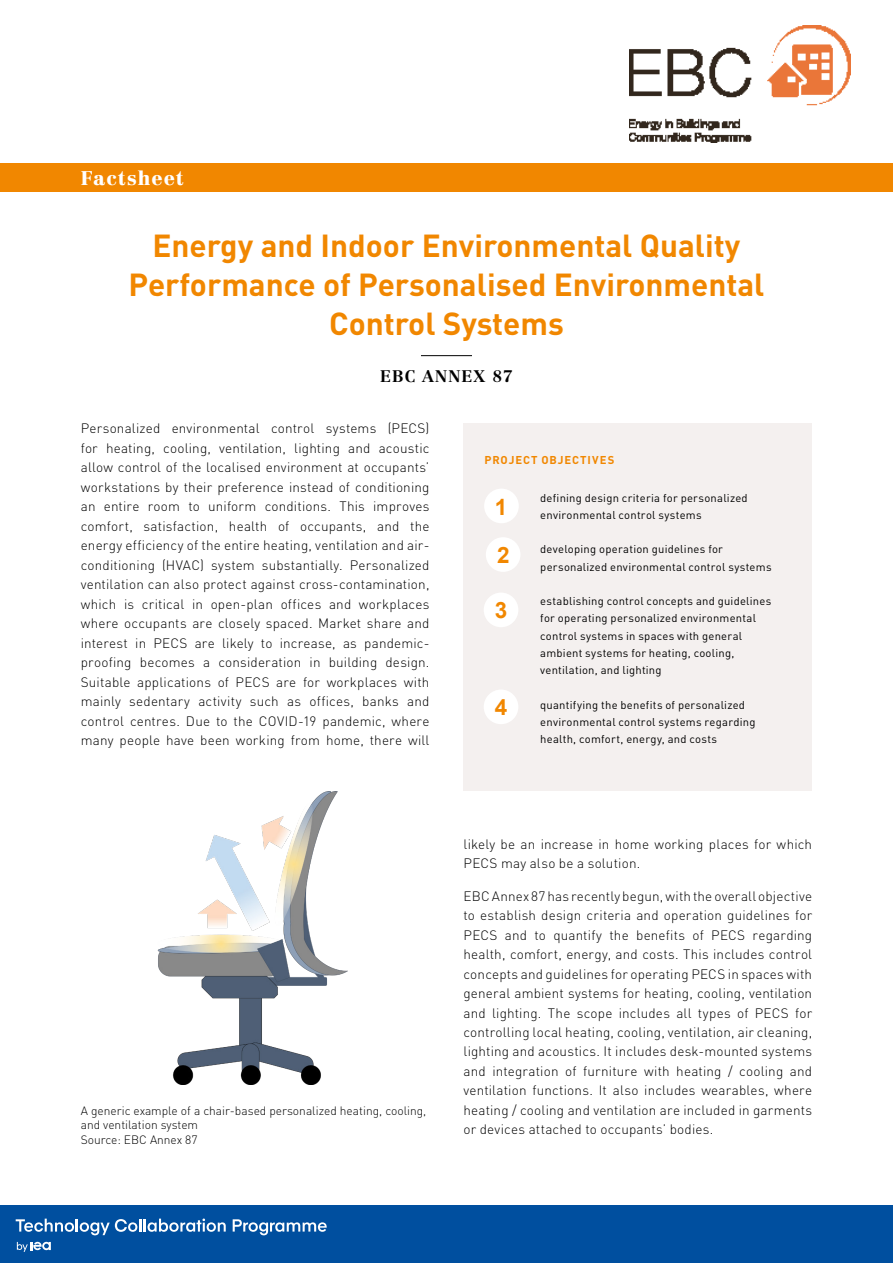
<style>
.page{position:relative;width:893px;height:1263px;background:#fff}
.page>*{position:absolute;margin:0;border:0;box-sizing:border-box;transform-origin:0 0}
.t1{font:700 31.5px/39px "DIN Pro";color:#f18700;text-align:center}
.t2{font:700 22.5px/48.6px "Arial";color:#f18700}
.t3{font:900 19.5px "Centennial LT Std";letter-spacing:.05em;color:#fff}
.t4{font:700 16.5px "Centennial LT Pro";letter-spacing:.06em;color:#000}
.t5{font:300 13.5px/19.5px "DIN Pro";letter-spacing:.015em;color:#000;text-align:justify}
.t6{font:300 12px/14.4px "DIN Pro";color:#000}
.t7{font:11.25px/17.2px "DIN Pro";letter-spacing:.02em;color:#000}
.t8{font:700 11.25px "DIN Pro";letter-spacing:.08em;color:#f18700}
</style>
<div class="page">
<img style="left:629px;top:26px;width:221px;height:116px">
<div style="left:0;top:164px;width:893px;height:28px;background:#f18700"></div>
<div style="left:0;top:1205px;width:893px;height:58px;background:#004f9f"></div>
<svg style="left:16px;top:1218px;width:210px;height:17px"></svg>
<svg style="left:233px;top:1219px;width:94px;height:16px"></svg>
<svg style="left:17px;top:1242px;width:34px;height:10px"></svg>
<hr style="left:421px;top:355px;width:51px;height:1px;background:#000">
<div style="left:463px;top:423px;width:349px;height:367px;background:#f4f0ef"></div>
<div style="left:483px;top:488px;width:37px;height:36px;background:#fff;border-radius:50%"></div>
<div style="left:483px;top:487px;width:37px;height:38px;border:2px solid #f4f0ef;border-radius:50%"></div>
<div style="left:485px;top:536px;width:36px;height:37px;background:#fff;border-radius:50%"></div>
<div style="left:484px;top:536px;width:38px;height:37px;border:2px solid #f4f0ef;border-radius:50%"></div>
<div style="left:483px;top:592px;width:36px;height:36px;background:#fff;border-radius:50%"></div>
<div style="left:482px;top:591px;width:38px;height:38px;border:2px solid #f4f0ef;border-radius:50%"></div>
<div style="left:483px;top:689px;width:36px;height:36px;background:#fff;border-radius:50%"></div>
<div style="left:482px;top:688px;width:38px;height:38px;border:2px solid #f4f0ef;border-radius:50%"></div>
<img style="left:157px;top:792px;width:190px;height:292px">
<h3 class="t3" style="left:81px;top:166px;width:105px">Factsheet</h3>
<h1 class="t1" style="left:129px;top:222px;width:637px">Energy and Indoor Environmental Quality<br>Performance of Personalised Environmental<br>Control Systems</h1>
<p class="t4" style="left:380px;top:365px;width:134px">EBC ANNEX 87</p>
<p class="t5" style="left:81px;top:418px;width:350px">Personalized environmental control systems (PECS) for heating, cooling, ventilation, lighting and acoustic allow control of the localised environment at occupants’ workstations by their preference instead of conditioning an entire room to uniform conditions. This improves comfort, satisfaction, health of occupants, and the energy efficiency of the entire heating, ventilation and air&shy;conditioning (HVAC) system substantially. Personalized ventilation can also protect against cross-contamination, which is critical in open-plan offices and workplaces where occupants are closely spaced. Market share and interest in PECS are likely to increase, as pandemic&shy;proofing becomes a consideration in building design.<br>Suitable applications of PECS are for workplaces with mainly sedentary activity such as offices, banks and control centres. Due to the COVID-19 pandemic, where many people have been working from home, there will</p>
<p class="t8" style="left:484px;top:451px;width:131px">PROJECT OBJECTIVES</p>
<h2 class="t2" style="left:495px;top:483px;width:16px">1<br>2</h2>
<p class="t7" style="left:540px;top:488px;width:209px">defining design criteria for personalized environmental control systems</p>
<p class="t7" style="left:540px;top:540px;width:233px">developing operation guidelines for personalized environmental control systems</p>
<p class="t7" style="left:540px;top:591px;width:233px">establishing control concepts and guidelines for operating personalized environmental control systems in spaces with general ambient systems for heating, cooling, ventilation, and lighting</p>
<p class="t7" style="left:540px;top:695px;width:217px">quantifying the benefits of personalized environmental control systems regarding health, comfort, energy, and costs</p>
<h2 class="t2" style="left:495px;top:586px;width:14px">3</h2>
<h2 class="t2" style="left:495px;top:683px;width:14px">4</h2>
<p class="t6" style="left:81px;top:1102px;width:347px">A generic example of a chair-based personalized heating, cooling, and ventilation system<br>Source: EBC Annex 87</p>
<p class="t5" style="left:463px;top:833px;width:350px">likely be an increase in home working places for which<br>PECS may also be a solution.</p>
<p class="t5" style="left:463px;top:885px;width:350px">EBC Annex 87 has recently begun, with the overall objective to establish design criteria and operation guidelines for PECS and to quantify the benefits of PECS regarding health, comfort, energy, and costs. This includes control concepts and guidelines for operating PECS in spaces with general ambient systems for heating, cooling, ventilation and lighting. The scope includes all types of PECS for controlling local heating, cooling, ventilation, air cleaning, lighting and acoustics. It includes desk-mounted systems and integration of furniture with heating / cooling and ventilation functions. It also includes wearables, where heating / cooling and ventilation are included in garments or devices attached to occupants’ bodies.</p>
</div>
